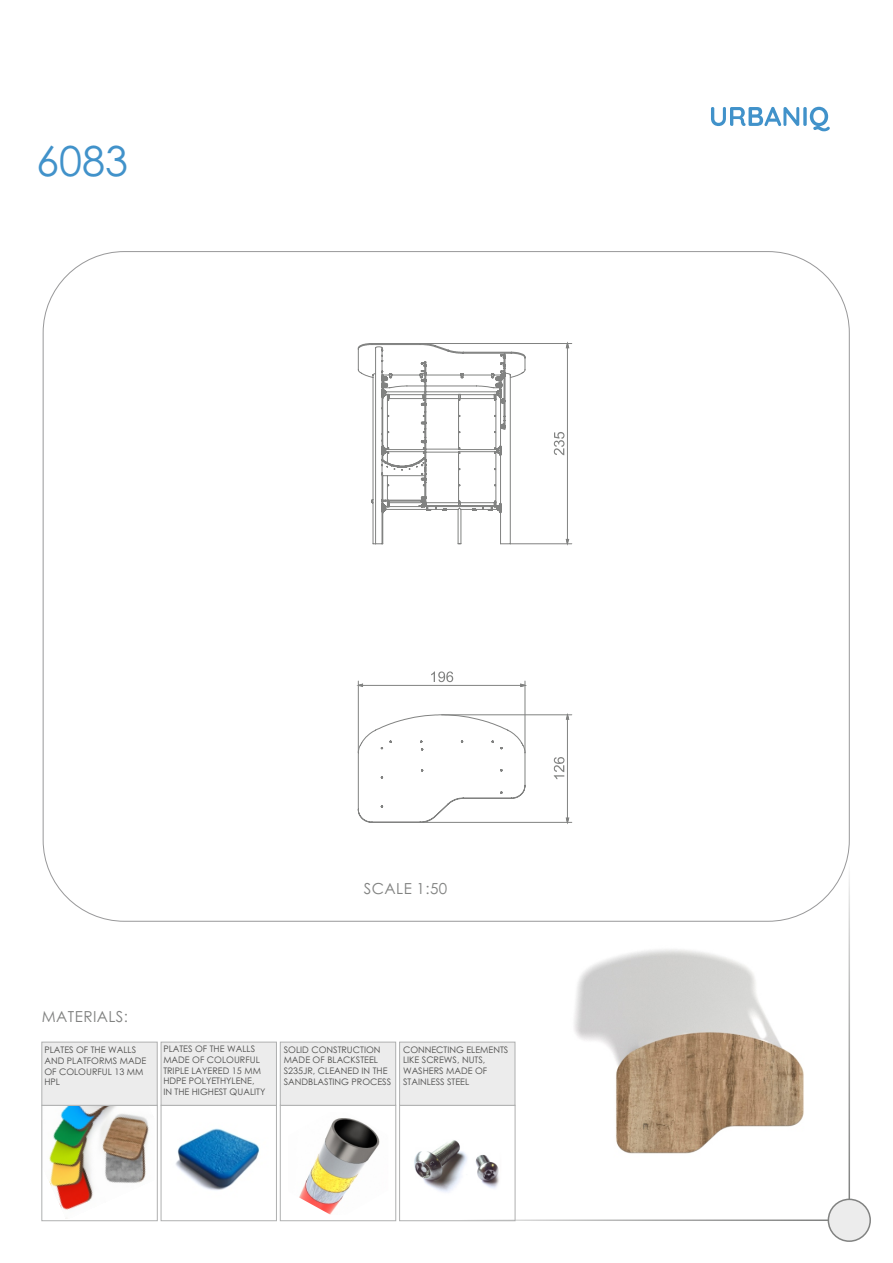
<style>
.page{position:relative;width:893px;height:1263px;background:#fff}
.page>*{position:absolute;margin:0;border:0;box-sizing:border-box;transform-origin:0 0}
.t1{font:41.4px "Century Gothic";color:#4192ca}
.t2{font:15.15px "Century Gothic";letter-spacing:.03em;color:#818281}
.t3{font:9px/10.6px "Century Gothic";color:#4e4e4d}
</style>
<div class="page">
<img style="left:501px;top:949px;width:370px;height:293px">
<hr style="left:456px;top:1219px;width:373px;height:2px;background:#818281">
<div style="left:828px;top:1198px;width:43px;height:44px;background:#ececec;border:2px solid #818281;border-radius:50%"></div>
<hr style="left:848px;top:860px;width:2px;height:339px;background:#818281">
<svg style="left:711px;top:107px;width:119px;height:24px"></svg>
<div style="left:280px;top:1105px;width:116px;height:116px;border:1px solid #afb0b0"></div>
<div style="left:280px;top:1042px;width:116px;height:64px;background:#ececec;border:1px solid #afb0b0"></div>
<img style="left:299px;top:1118px;width:81px;height:96px">
<img style="left:175px;top:1128px;width:85px;height:62px">
<div style="left:161px;top:1105px;width:116px;height:116px;border:1px solid #afb0b0"></div>
<div style="left:161px;top:1042px;width:116px;height:64px;background:#ececec;border:1px solid #afb0b0"></div>
<div style="left:399px;top:1105px;width:116px;height:116px;border:1px solid #afb0b0"></div>
<div style="left:399px;top:1042px;width:116px;height:64px;background:#ececec;border:1px solid #afb0b0"></div>
<svg style="left:501px;top:1108px;width:5px;height:111px"></svg>
<img style="left:414px;top:1113px;width:88px;height:91px">
<hr style="left:442px;top:714px;width:130px;height:1px;background:#818281">
<hr style="left:420px;top:822px;width:152px;height:1px;background:#818281">
<hr style="left:358px;top:681px;width:1px;height:72px;background:#818281">
<hr style="left:525px;top:681px;width:1px;height:72px;background:#818281">
<hr style="left:510px;top:543px;width:62px;height:1px;background:#818281">
<hr style="left:420px;top:343px;width:152px;height:1px;background:#818281">
<svg style="left:554px;top:714px;width:16px;height:109px"></svg>
<svg style="left:357px;top:671px;width:169px;height:16px"></svg>
<svg style="left:554px;top:342px;width:16px;height:203px"></svg>
<svg style="left:358px;top:343px;width:167px;height:201px"></svg>
<svg style="left:358px;top:714px;width:167px;height:109px"></svg>
<img style="left:49px;top:1107px;width:100px;height:103px">
<div style="left:41px;top:1105px;width:117px;height:116px;border:1px solid #afb0b0"></div>
<div style="left:41px;top:1042px;width:117px;height:64px;background:#ececec;border:1px solid #afb0b0"></div>
<h1 class="t1" style="left:36px;top:145px;width:93px">6083</h1>
<h2 class="t2" style="left:364px;top:882px;width:85px">SCALE 1:50</h2>
<h2 class="t2" style="left:42px;top:1010px;width:88px">MATERIALS:</h2>
<p class="t3" style="left:44px;top:1045px;width:103px">PLATES OF THE WALLS<br>AND PLATFORMS MADE<br>OF COLOURFUL 13 MM<br>HPL</p>
<p class="t3" style="left:163px;top:1044px;width:104px">PLATES OF THE WALLS<br>MADE OF COLOURFUL<br>TRIPLE LAYERED 15 MM<br>HDPE POLYETHYLENE,<br>IN THE HIGHEST QUALITY</p>
<p class="t3" style="left:403px;top:1045px;width:107px">CONNECTING ELEMENTS<br>LIKE SCREWS, NUTS,<br>WASHERS MADE OF<br>STAINLESS STEEL</p>
<p class="t3" style="left:284px;top:1045px;width:109px">SOLID CONSTRUCTION<br>MADE OF BLACKSTEEL<br>S235JR, CLEANED IN THE<br>SANDBLASTING PROCESS</p>
</div>
